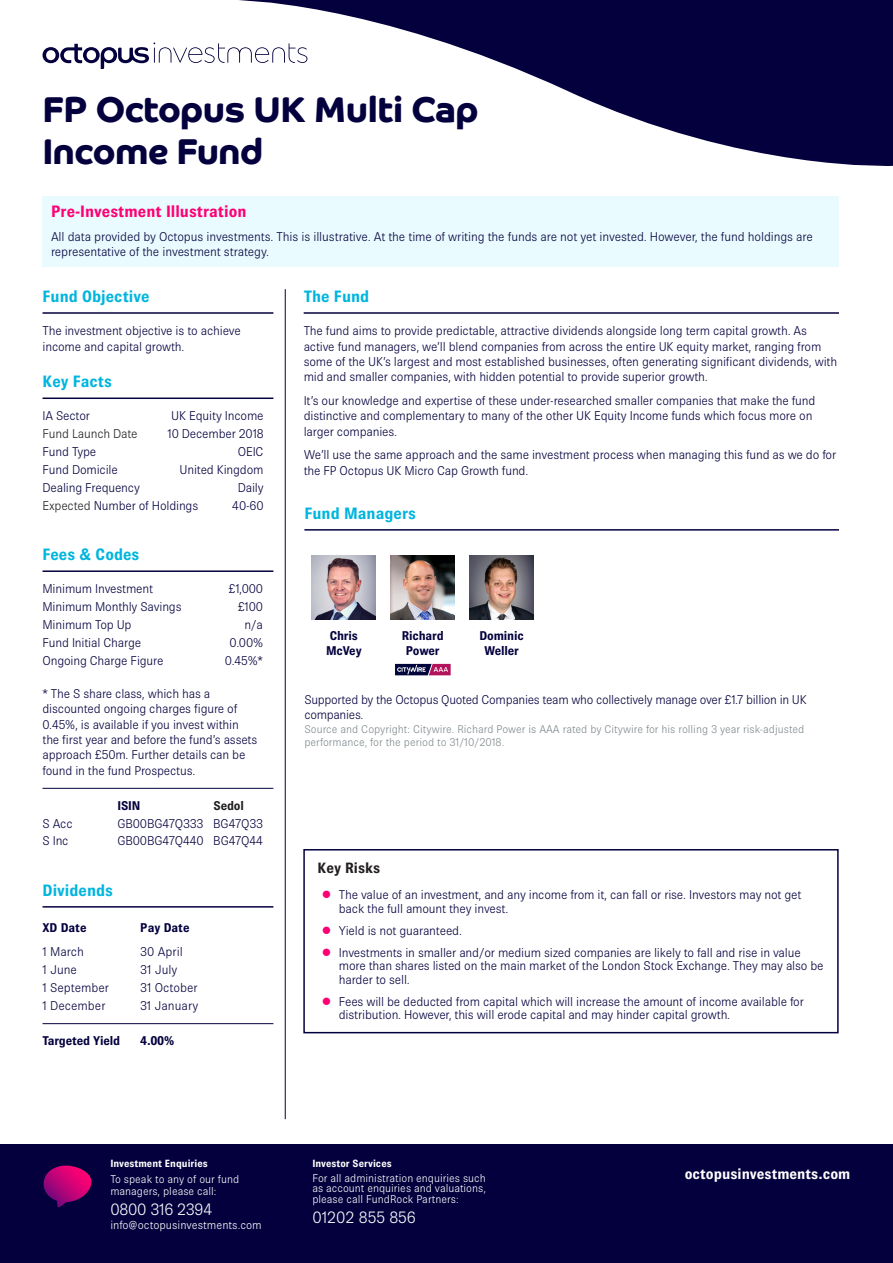
<style>
.page{position:relative;width:893px;height:1263px;background:#fff}
.page>*{position:absolute;margin:0;border:0;box-sizing:border-box;transform-origin:0 0}
.Page_title{font:700 36px/42px "Co Headline";letter-spacing:-.01em;color:#04003e}
.t1{font:700 16.5px "Brown Pro";color:#00b5de}
.t2{font:700 16.5px "Brown Pro";color:#ff0074}
.t3{font:300 16.5px "Brown Pro";letter-spacing:-.01em;color:#fff}
.t4{font:700 15px "Brown Pro";color:#fff}
.t5{font:700 15px "Brown Pro";color:#231f20}
.Paragraph_Style_1{font:300 12.75px/15.3px "Brown Pro";letter-spacing:-.015em;color:#04003e}
.Body_base{font:300 12.75px/15.3px "Brown Pro";letter-spacing:-.025em;color:#04003e}
.t6{font:700 12.75px/15.3px "Brown Pro";letter-spacing:-.015em;color:#04003e;text-align:center}
.t7{font:300 12.75px "Brown Pro";letter-spacing:-.015em;color:#231f20}
.t8{font:700 12.75px "Brown Pro";letter-spacing:-.015em;color:#231f20}
.t9{font:300 11.7px "Brown Pro";color:#fff}
.t10{font:300 11.25px/10.5px "Brown Pro";color:#fff;text-align:justify}
.t11{font:300 11.25px/13.5px "Brown Pro";color:#808a8e}
.t12{font:700 10.5px "Brown Pro";color:#fff}
.s1{color:#231f20}
</style>
<div class="page">
<div style="left:0;top:1144px;width:893px;height:119px;background:#04003e"></div>
<svg style="left:43px;top:43px;width:191px;height:26px"></svg>
<svg style="left:44px;top:1165px;width:48px;height:43px"></svg>
<svg style="left:234px;top:0;width:659px;height:166px;fill:#04003e"></svg>
<hr style="left:304px;top:529px;width:535px;height:2px;background:#04003e">
<img style="left:312px;top:556px;width:64px;height:64px">
<img style="left:391px;top:556px;width:64px;height:63px">
<img style="left:470px;top:556px;width:64px;height:63px">
<svg style="left:395px;top:664px;width:56px;height:11px"></svg>
<hr style="left:285px;top:289px;width:1px;height:830px;background:#04003e">
<hr style="left:43px;top:312px;width:230px;height:2px;background:#04003e">
<hr style="left:43px;top:397px;width:230px;height:2px;background:#04003e">
<hr style="left:43px;top:570px;width:230px;height:2px;background:#04003e">
<hr style="left:43px;top:788px;width:230px;height:1px;background:#04003e">
<hr style="left:43px;top:906px;width:230px;height:1px;background:#04003e">
<hr style="left:43px;top:1023px;width:230px;height:1px;background:#04003e">
<div style="left:303px;top:849px;width:536px;height:184px;border:2px solid #04003e"></div>
<div style="left:43px;top:196px;width:796px;height:70px;background:#e9fbfe"></div>
<hr style="left:304px;top:312px;width:535px;height:2px;background:#04003e">
<p class="Page_title" style="left:43px;top:89px;width:438px">FP Octopus UK Multi Cap<br>Income Fund</p>
<p class="t2" style="left:51px;top:203px;width:197px">Pre-Investment Illustration</p>
<p class="Paragraph_Style_1" style="left:51px;top:229px;width:763px">All data provided by Octopus investments. This is illustrative. At the time of writing the funds are not yet invested. However, the fund holdings are representative of the investment strategy.</p>
<p class="t1" style="left:304px;top:287px;width:67px">The Fund</p>
<p class="Paragraph_Style_1" style="left:304px;top:323px;width:535px">The fund aims to provide predictable, attractive dividends alongside long term capital growth. As active fund managers, we’ll blend companies from across the entire UK equity market, ranging from some of the UK’s largest and most established businesses, often generating significant dividends, with mid and smaller companies, with hidden potential to provide superior growth.</p>
<p class="Paragraph_Style_1" style="left:304px;top:393px;width:513px">It’s our knowledge and expertise of these under-researched smaller companies that make the fund distinctive and complementary to many of the other UK Equity Income funds which focus more on larger companies.</p>
<p class="Paragraph_Style_1" style="left:304px;top:447px;width:534px">We’ll use the same approach and the same investment process when managing this fund as we do for the FP Octopus UK Micro Cap Growth fund.</p>
<p class="t1" style="left:43px;top:287px;width:109px">Fund Objective</p>
<p class="Paragraph_Style_1" style="left:43px;top:323px;width:200px">The investment objective is to achieve income and capital growth.</p>
<p class="t1" style="left:43px;top:373px;width:71px">Key Facts</p>
<p class="Paragraph_Style_1" style="left:43px;top:408px;width:49px">IA Sector</p>
<p class="Paragraph_Style_1" style="left:171px;top:408px;width:94px">UK Equity Income</p>
<p class="t7" style="left:43px;top:427px;width:97px">Fund Launch Date</p>
<p class="Paragraph_Style_1" style="left:168px;top:426px;width:98px">10 December 2018</p>
<p class="Paragraph_Style_1" style="left:43px;top:444px;width:55px">Fund Type</p>
<p class="Paragraph_Style_1" style="left:238px;top:444px;width:27px">OEIC</p>
<p class="Paragraph_Style_1" style="left:43px;top:462px;width:77px">Fund Domicile</p>
<p class="Paragraph_Style_1" style="left:179px;top:462px;width:86px">United Kingdom</p>
<p class="Paragraph_Style_1" style="left:43px;top:480px;width:99px">Dealing Frequency</p>
<p class="Paragraph_Style_1" style="left:238px;top:480px;width:27px">Daily</p>
<p class="Paragraph_Style_1" style="left:43px;top:498px;width:157px"><span class="s1">Expected</span> Number of Holdings</p>
<p class="Paragraph_Style_1" style="left:232px;top:498px;width:33px">40-60</p>
<p class="t1" style="left:43px;top:545px;width:98px">Fees &amp; Codes</p>
<p class="Paragraph_Style_1" style="left:43px;top:581px;width:112px">Minimum Investment</p>
<p class="Paragraph_Style_1" style="left:228px;top:581px;width:36px">£1,000</p>
<p class="Paragraph_Style_1" style="left:43px;top:599px;width:141px">Minimum Monthly Savings</p>
<p class="Paragraph_Style_1" style="left:238px;top:599px;width:27px">£100</p>
<p class="Paragraph_Style_1" style="left:43px;top:617px;width:91px">Minimum Top Up</p>
<p class="Paragraph_Style_1" style="left:245px;top:617px;width:20px">n/a</p>
<p class="Paragraph_Style_1" style="left:43px;top:635px;width:100px">Fund Initial Charge</p>
<p class="Paragraph_Style_1" style="left:230px;top:635px;width:35px">0.00%</p>
<p class="Paragraph_Style_1" style="left:43px;top:653px;width:123px">Ongoing Charge Figure</p>
<p class="Paragraph_Style_1" style="left:225px;top:653px;width:40px">0.45%*</p>
<p class="Paragraph_Style_1" style="left:43px;top:686px;width:216px">* The S share class, which has a discounted ongoing charges figure of 0.45%, is available if you invest within the first year and before the fund’s assets approach £50m. Further details can be found in the fund Prospectus.</p>
<p class="t6" style="left:118px;top:798px;width:24px">ISIN</p>
<p class="t8" style="left:214px;top:798px;width:32px">Sedol</p>
<p class="Paragraph_Style_1" style="left:43px;top:815px;width:32px">S Acc</p>
<p class="Paragraph_Style_1" style="left:118px;top:815px;width:147px">GB00BG47Q333 BG47Q33</p>
<p class="Paragraph_Style_1" style="left:43px;top:833px;width:28px">S Inc</p>
<p class="Paragraph_Style_1" style="left:118px;top:833px;width:147px">GB00BG47Q440 BG47Q44</p>
<p class="t1" style="left:43px;top:881px;width:72px">Dividends</p>
<p class="t6" style="left:43px;top:920px;width:46px">XD Date</p>
<p class="t6" style="left:140px;top:920px;width:51px">Pay Date</p>
<p class="Paragraph_Style_1" style="left:43px;top:944px;width:43px">1 March</p>
<p class="Paragraph_Style_1" style="left:140px;top:944px;width:44px">30 April</p>
<p class="Paragraph_Style_1" style="left:43px;top:962px;width:36px">1 June</p>
<p class="Paragraph_Style_1" style="left:140px;top:962px;width:39px">31 July</p>
<p class="Paragraph_Style_1" style="left:43px;top:980px;width:68px">1 September</p>
<p class="Paragraph_Style_1" style="left:140px;top:980px;width:59px">31 October</p>
<p class="Paragraph_Style_1" style="left:43px;top:998px;width:65px">1 December</p>
<p class="Paragraph_Style_1" style="left:140px;top:998px;width:60px">31 January</p>
<p class="t6" style="left:43px;top:1033px;width:79px">Targeted Yield</p>
<p class="t6" style="left:140px;top:1033px;width:35px">4.00%</p>
<p class="t1" style="left:304px;top:504px;width:113px">Fund Managers</p>
<p class="t6" style="left:402px;top:628px;width:43px">Richard<br>Power</p>
<p class="t6" style="left:480px;top:628px;width:46px">Dominic<br>Weller</p>
<p class="Body_base" style="left:304px;top:692px;width:504px">Supported by the Octopus Quoted Companies team who collectively manage over £1.7 billion in UK companies.</p>
<p class="t11" style="left:304px;top:722px;width:501px">Source and Copyright: Citywire. Richard Power is AAA rated by Citywire for his rolling 3 year risk-adjusted performance, for the period to 31/10/2018.</p>
<p class="t6" style="left:330px;top:628px;width:30px">Chris</p>
<p class="t6" style="left:326px;top:643px;width:37px">McVey</p>
<p class="t5" style="left:318px;top:859px;width:64px">Key Risks</p>
<p class="Paragraph_Style_1" style="left:339px;top:888px;width:464px;line-height:13.5px">The value of an investment, and any income from it, can fall or rise. Investors may not get back the full amount they invest.</p>
<p class="Paragraph_Style_1" style="left:339px;top:922px;width:125px">Yield is not guaranteed.</p>
<p class="Paragraph_Style_1" style="left:339px;top:945px;width:486px;line-height:13.5px">Investments in smaller and/or medium sized companies are likely to fall and rise in value more than shares listed on the main market of the London Stock Exchange. They may also be harder to sell.</p>
<p class="Paragraph_Style_1" style="left:339px;top:994px;width:467px;line-height:13.5px">Fees will be deducted from capital which will increase the amount of income available for distribution. However, this will erode capital and may hinder capital growth.</p>
<p class="t12" style="left:110px;top:1157px;width:99px">Investment Enquiries</p>
<p class="t10" style="left:110px;top:1173px;width:130px;line-height:12px">To speak to any of our fund managers, please call:</p>
<p class="t3" style="left:110px;top:1200px;width:103px">0800 316 2394</p>
<p class="t9" style="left:110px;top:1218px;width:153px">info@octopusinvestments.com</p>
<p class="t12" style="left:312px;top:1157px;width:81px">Investor Services</p>
<p class="t10" style="left:312px;top:1172px;width:175px">For all administration enquiries such as account enquiries and valuations, please call FundRock Partners:</p>
<p class="t3" style="left:312px;top:1208px;width:105px">01202 855 856</p>
<p class="t4" style="left:685px;top:1166px;width:167px">octopusinvestments.com</p>
</div>
